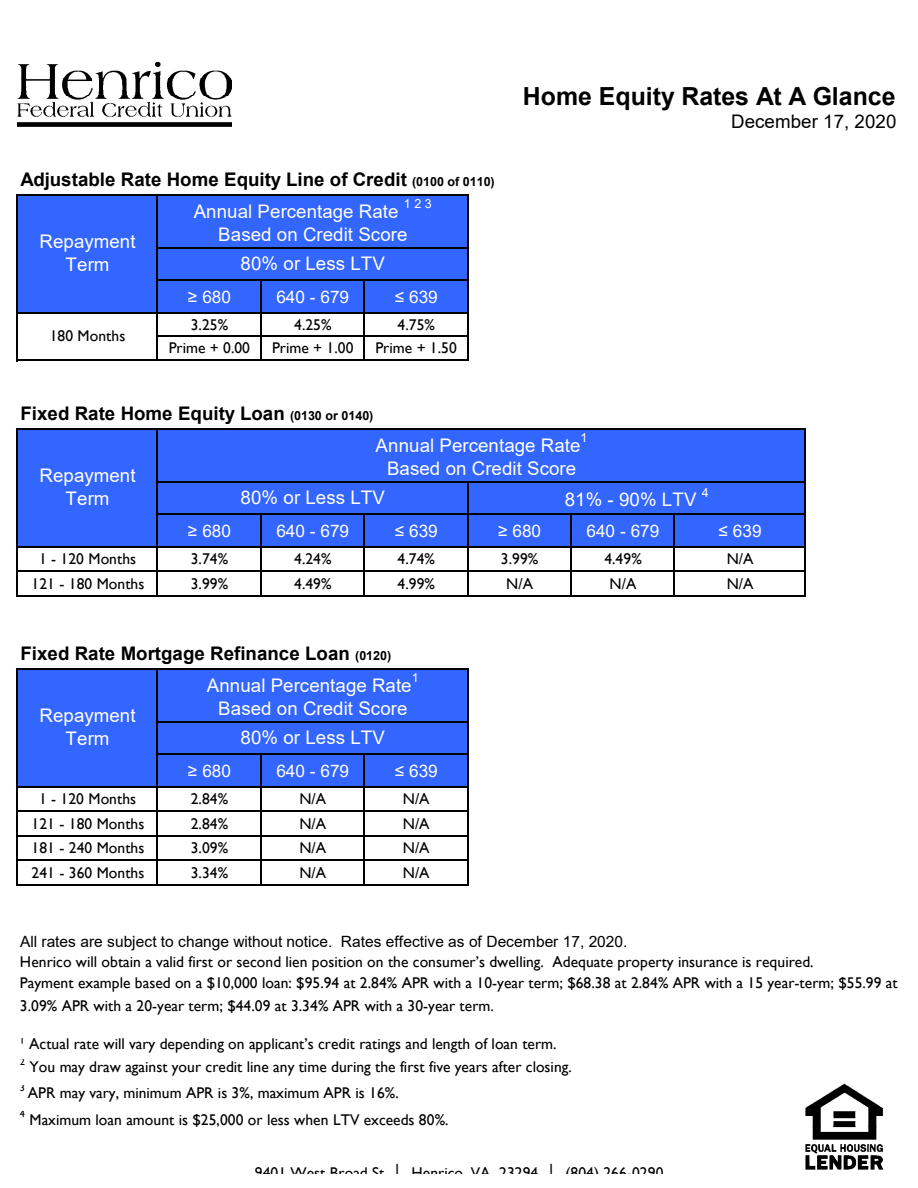
<style>
.page{position:relative;width:918px;height:1188px;background:#fff}
.page>*{position:absolute;margin:0;border:0;box-sizing:border-box;transform-origin:0 0}
.t1{font:700 24.9px "Arial";color:#000}
.t2{font:18.75px/23.1px "Arial";letter-spacing:.005em;color:#fff;text-align:center}
.t3{font:700 18.75px "Arial";color:#000}
.t4{font:18.75px "Arial";letter-spacing:.005em;color:#000}
.t5{font:17.25px "Arial";color:#fff}
.t6{font:15.6px/23.5px "Gill Sans";letter-spacing:.005em;color:#000}
.t7{font:15.6px "Arial";color:#000}
.t8{font:12.6px "Arial";color:#fff}
.t9{font:10.35px "Gill Sans";color:#000}
.s1{font-size:12.6px}
.s2{font-family:"Arial"}
</style>
<div class="page">
<div style="left:18px;top:195px;width:450px;height:118px;background:#3365ff"></div>
<div style="left:18px;top:429px;width:787px;height:118px;background:#3365ff"></div>
<div style="left:18px;top:669px;width:450px;height:118px;background:#3365ff"></div>
<hr style="left:16px;top:194px;width:2px;height:167px;background:#000">
<hr style="left:157px;top:195px;width:1px;height:166px;background:#000">
<hr style="left:467px;top:195px;width:1px;height:166px;background:#000">
<hr style="left:260px;top:281px;width:2px;height:80px;background:#000">
<hr style="left:363px;top:281px;width:2px;height:80px;background:#000">
<hr style="left:16px;top:428px;width:2px;height:169px;background:#000">
<hr style="left:157px;top:429px;width:1px;height:168px;background:#000">
<hr style="left:467px;top:483px;width:1px;height:114px;background:#000">
<hr style="left:260px;top:515px;width:2px;height:82px;background:#000">
<hr style="left:363px;top:515px;width:2px;height:82px;background:#000">
<hr style="left:16px;top:668px;width:2px;height:218px;background:#000">
<hr style="left:157px;top:669px;width:1px;height:217px;background:#000">
<hr style="left:467px;top:669px;width:1px;height:217px;background:#000">
<hr style="left:260px;top:755px;width:2px;height:131px;background:#000">
<hr style="left:363px;top:755px;width:2px;height:131px;background:#000">
<hr style="left:804px;top:429px;width:2px;height:168px;background:#000">
<hr style="left:570px;top:515px;width:2px;height:82px;background:#000">
<hr style="left:674px;top:515px;width:1px;height:82px;background:#000">
<hr style="left:18px;top:194px;width:450px;height:1px;background:#000">
<hr style="left:158px;top:247px;width:310px;height:2px;background:#000">
<hr style="left:158px;top:280px;width:310px;height:1px;background:#000">
<hr style="left:18px;top:312px;width:450px;height:2px;background:#000">
<hr style="left:158px;top:335px;width:310px;height:2px;background:#000">
<hr style="left:18px;top:360px;width:450px;height:1px;background:#000">
<hr style="left:18px;top:428px;width:788px;height:1px;background:#000">
<hr style="left:158px;top:481px;width:648px;height:2px;background:#000">
<hr style="left:158px;top:514px;width:648px;height:1px;background:#000">
<hr style="left:18px;top:546px;width:788px;height:1px;background:#000">
<hr style="left:18px;top:571px;width:788px;height:1px;background:#000">
<hr style="left:18px;top:595px;width:788px;height:2px;background:#000">
<hr style="left:18px;top:668px;width:450px;height:1px;background:#000">
<hr style="left:158px;top:721px;width:310px;height:2px;background:#000">
<hr style="left:158px;top:754px;width:310px;height:1px;background:#000">
<hr style="left:18px;top:786px;width:450px;height:1px;background:#000">
<hr style="left:18px;top:810px;width:450px;height:2px;background:#000">
<hr style="left:18px;top:835px;width:450px;height:2px;background:#000">
<hr style="left:18px;top:860px;width:450px;height:1px;background:#000">
<hr style="left:18px;top:884px;width:450px;height:2px;background:#000">
<img style="left:805px;top:1084px;width:78px;height:43px">
<svg style="left:805px;top:1127px;width:78px;height:42px"></svg>
<img style="left:18px;top:62px;width:214px;height:17px">
<svg style="left:20px;top:79px;width:212px;height:17px"></svg>
<svg style="left:18px;top:96px;width:213px;height:17px"></svg>
<svg style="left:18px;top:113px;width:214px;height:14px"></svg>
<h1 class="t1" style="left:523px;top:79px;width:374px">Home Equity Rates At A Glance</h1>
<p class="t3" style="left:20px;top:167px;width:476px">Adjustable Rate Home Equity Line of Credit <span class="s1">(0100 of 0110)</span></p>
<p class="t2" style="left:40px;top:230px;width:98px">Repayment<br>Term</p>
<p class="t6" style="left:50px;top:324px;width:77px">180 Months</p>
<p class="t8" style="left:404px;top:195px;width:29px">1 2 3</p>
<p class="t2" style="left:218px;top:222px;width:191px">Based on Credit Score</p>
<p class="t2" style="left:194px;top:199px;width:206px">Annual Percentage Rate</p>
<p class="t2" style="left:241px;top:252px;width:146px">80% or Less LTV</p>
<p class="t5" style="left:188px;top:285px;width:45px">≥ 680</p>
<p class="t5" style="left:276px;top:285px;width:74px">640 - 679</p>
<p class="t5" style="left:395px;top:285px;width:45px">≤ 639</p>
<p class="t6" style="left:191px;top:313px;width:39px">3.25%</p>
<p class="t6" style="left:294px;top:313px;width:39px">4.25%</p>
<p class="t6" style="left:398px;top:313px;width:39px">4.75%</p>
<p class="t6" style="left:169px;top:336px;width:83px">Prime + 0.00</p>
<p class="t6" style="left:272px;top:336px;width:83px">Prime + 1.00</p>
<p class="t6" style="left:375px;top:336px;width:83px">Prime + 1.50</p>
<p class="t3" style="left:20px;top:401px;width:354px">Fixed Rate Home Equity Loan <span class="s1">(0130 or 0140)</span></p>
<p class="t2" style="left:40px;top:464px;width:98px">Repayment<br>Term</p>
<p class="t8" style="left:581px;top:429px;width:8px">1</p>
<p class="t2" style="left:376px;top:433px;width:206px">Annual Percentage Rate</p>
<p class="t2" style="left:387px;top:456px;width:191px">Based on Credit Score</p>
<p class="t8" style="left:702px;top:483px;width:8px">4</p>
<p class="t2" style="left:241px;top:486px;width:146px">80% or Less LTV</p>
<p class="t2" style="left:565px;top:488px;width:133px">81% - 90% LTV</p>
<p class="t4" style="left:731px;top:109px;width:167px">December 17, 2020</p>
<p class="t5" style="left:188px;top:519px;width:45px">≥ 680</p>
<p class="t5" style="left:276px;top:519px;width:74px">640 - 679</p>
<p class="t5" style="left:395px;top:519px;width:45px">≤ 639</p>
<p class="t5" style="left:498px;top:519px;width:45px">≥ 680</p>
<p class="t5" style="left:587px;top:519px;width:74px">640 - 679</p>
<p class="t5" style="left:719px;top:519px;width:45px">≤ 639</p>
<p class="t6" style="left:39px;top:547px;width:99px">1 - 120 Months</p>
<p class="t6" style="left:191px;top:547px;width:39px">3.74%</p>
<p class="t6" style="left:294px;top:547px;width:39px">4.24%</p>
<p class="t6" style="left:398px;top:547px;width:39px">4.74%</p>
<p class="t6" style="left:501px;top:547px;width:39px">3.99%</p>
<p class="t6" style="left:604px;top:547px;width:39px">4.49%</p>
<p class="t6" style="left:727px;top:547px;width:28px">N/A</p>
<p class="t6" style="left:32px;top:572px;width:114px">121 - 180 Months</p>
<p class="t6" style="left:191px;top:572px;width:39px">3.99%</p>
<p class="t6" style="left:294px;top:572px;width:39px">4.49%</p>
<p class="t6" style="left:398px;top:572px;width:39px">4.99%</p>
<p class="t6" style="left:506px;top:572px;width:28px">N/A</p>
<p class="t6" style="left:610px;top:572px;width:28px">N/A</p>
<p class="t6" style="left:727px;top:572px;width:28px">N/A</p>
<p class="t3" style="left:20px;top:641px;width:372px">Fixed Rate Mortgage Refinance Loan <span class="s1">(0120)</span></p>
<p class="t2" style="left:40px;top:704px;width:98px">Repayment<br>Term</p>
<p class="t8" style="left:412px;top:669px;width:8px">1</p>
<p class="t2" style="left:207px;top:673px;width:206px">Annual Percentage Rate</p>
<p class="t2" style="left:218px;top:693px;width:191px;line-height:29.4px">Based on Credit Score<br>80% or Less LTV</p>
<p class="t5" style="left:188px;top:759px;width:45px">≥ 680</p>
<p class="t5" style="left:276px;top:759px;width:74px">640 - 679</p>
<p class="t5" style="left:395px;top:759px;width:45px">≤ 639</p>
<p class="t6" style="left:39px;top:787px;width:99px">1 - 120 Months</p>
<p class="t6" style="left:191px;top:787px;width:39px">2.84%</p>
<p class="t6" style="left:299px;top:787px;width:28px">N/A</p>
<p class="t6" style="left:403px;top:787px;width:28px">N/A</p>
<p class="t6" style="left:32px;top:812px;width:114px">121 - 180 Months</p>
<p class="t6" style="left:191px;top:812px;width:39px">2.84%</p>
<p class="t6" style="left:299px;top:812px;width:28px">N/A</p>
<p class="t6" style="left:403px;top:812px;width:28px">N/A</p>
<p class="t6" style="left:32px;top:836px;width:114px">181 - 240 Months</p>
<p class="t6" style="left:191px;top:836px;width:39px">3.09%</p>
<p class="t6" style="left:299px;top:836px;width:28px">N/A</p>
<p class="t6" style="left:403px;top:836px;width:28px">N/A</p>
<p class="t6" style="left:32px;top:861px;width:114px">241 - 360 Months</p>
<p class="t6" style="left:191px;top:861px;width:39px">3.34%</p>
<p class="t6" style="left:299px;top:861px;width:28px">N/A</p>
<p class="t6" style="left:403px;top:861px;width:28px">N/A</p>
<p class="t7" style="left:20px;top:931px;width:609px">All rates are subject to change without notice. Rates effective as of December 17, 2020.</p>
<p class="t6" style="left:20px;top:950px;width:795px">Henrico will obtain a valid first or second lien position on the consumer’s dwelling. Adequate property insurance is required.</p>
<p class="t6" style="left:20px;top:971px;width:879px">Payment example based on a $10,000 loan: $95.94 at 2.84% APR with a 10-year term; $68.38 at 2.84% APR with a 15 year-term; $55.99 at<br>3.09% APR with a 20-year term; $44.09 at 3.34% APR with a 30-year term.</p>
<p class="t6" style="left:20px;top:1032px;width:538px">¹ Actual rate will vary depending on applicant’s credit ratings and length of loan term.</p>
<p class="t9" style="left:20px;top:1055px;width:7px">2</p>
<p class="t6" style="left:29px;top:1055px;width:544px">You may draw against your credit line any time during the first five years after closing.</p>
<p class="t9" style="left:20px;top:1081px;width:7px">3</p>
<p class="t6" style="left:28px;top:1082px;width:372px">APR may vary, minimum APR is 3%, maximum APR is 16%.</p>
<p class="t9" style="left:20px;top:1107px;width:7px">4</p>
<p class="t6" style="left:29px;top:1108px;width:421px">Maximum loan amount is $25,000 or less when LTV exceeds 80%.</p>
<p class="t6" style="left:255px;top:1161px;width:410px">9401 West Broad St <span class="s2">│</span> Henrico, VA 23294 <span class="s2">│</span> (804) 266-0290</p>
</div>
